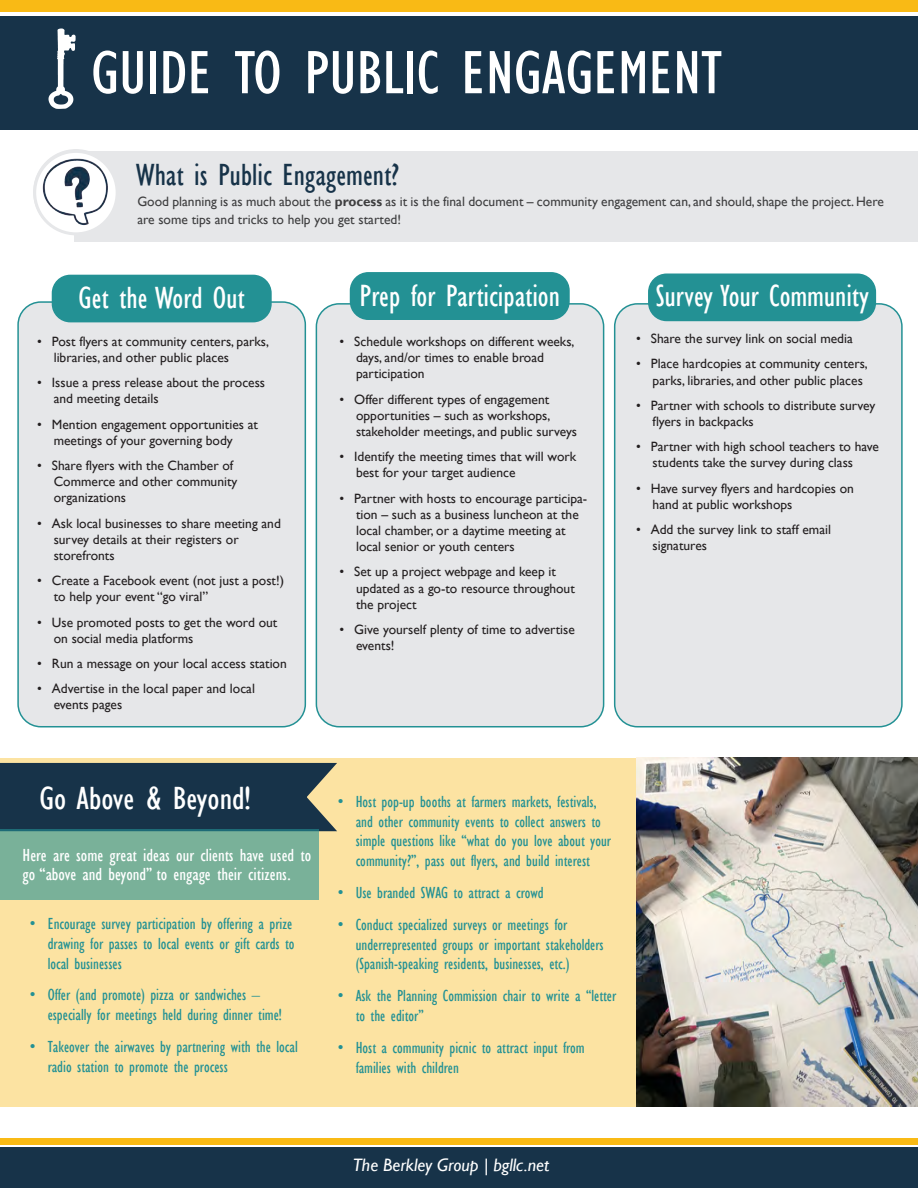
<style>
.page{position:relative;width:918px;height:1188px;background:#fff}
.page>*{position:absolute;margin:0;border:0;box-sizing:border-box;transform-origin:0 0}
.t1{font:condensed 63.15px "Gill Sans";color:#fff;scale:1.06 1}
.t2{font:condensed 33px "Gill Sans";color:#fff;scale:1.07 1}
.t3{font:condensed 31.65px "Gill Sans";color:#fff}
.t4{font:condensed 31.5px "Gill Sans";color:#fff}
.t5{font:condensed 31.5px "Gill Sans";color:#173349}
.t6{font:condensed 18px/19.5px "Gill Sans";color:#fff;scale:1.04 1}
.t7{font:italic 18px "Gill Sans";color:#fff}
.t8{font:condensed 16.5px/19.8px "Gill Sans";color:#239194}
.t9{font:13.5px/16.2px "Gill Sans";color:#231f20}
.t10{font:13.5px/18px "Gill Sans";color:#3e3e3f}
.s1{font-weight:700}
</style>
<div class="page">
<div style="left:0;top:758px;width:659px;height:349px;background:#fce3a2"></div>
<div style="left:0;top:0;width:918px;height:12px;background:#f9ba15"></div>
<div style="left:0;top:16px;width:918px;height:114px;background:#173349"></div>
<div style="left:0;top:1148px;width:918px;height:40px;background:#173349"></div>
<div style="left:74px;top:151px;width:844px;height:91px;background:#e6e7e9"></div>
<div style="left:0;top:1138px;width:918px;height:7px;background:#f9ba15"></div>
<svg style="left:35px;top:151px;width:82px;height:83px"></svg>
<div style="left:33px;top:150px;width:86px;height:85px;border:3px solid #e6e7e9;border-radius:50%"></div>
<img style="left:39px;top:158px;width:71px;height:69px">
<div style="left:615px;top:304px;width:287px;height:423px;background:#e6e7e9;border-radius:23px"></div>
<div style="left:614px;top:303px;width:289px;height:424px;border:2px solid #239194;border-radius:23px"></div>
<div style="left:316px;top:304px;width:288px;height:423px;background:#e6e7e9;border-radius:23px"></div>
<div style="left:316px;top:303px;width:288px;height:424px;border:2px solid #239194;border-radius:23px"></div>
<div style="left:18px;top:302px;width:287px;height:425px;background:#e6e7e9;border-radius:23px"></div>
<div style="left:17px;top:301px;width:289px;height:426px;border:2px solid #239194;border-radius:23px"></div>
<div style="left:351px;top:273px;width:218px;height:46px;background:#239194;border-radius:18px"></div>
<div style="left:350px;top:272px;width:220px;height:48px;border:2px solid #239194;border-radius:18px"></div>
<div style="left:52px;top:275px;width:219px;height:47px;background:#239194;border-radius:18px"></div>
<div style="left:52px;top:275px;width:220px;height:47px;border:2px solid #239194;border-radius:18px"></div>
<div style="left:649px;top:274px;width:226px;height:46px;background:#239194;border-radius:18px"></div>
<div style="left:648px;top:274px;width:228px;height:47px;border:2px solid #239194;border-radius:18px"></div>
<div style="left:0;top:762px;width:337px;height:71px;background:#173349"></div>
<div style="left:0;top:829px;width:318px;height:70px;background:#79b199"></div>
<img style="left:48px;top:28px;width:28px;height:81px">
<img style="left:637px;top:758px;width:281px;height:349px">
<h1 class="t1" style="left:91px;top:35px;width:597px">GUIDE TO PUBLIC ENGAGEMENT</h1>
<h3 class="t5" style="left:136px;top:156px;width:265px">What is Public Engagement?</h3>
<p class="t10" style="left:137px;top:193px;width:748px">Good planning is as much about the <span class="s1">process</span> as it is the final document – community engagement can, and should, shape the project. Here are some tips and tricks to help you get started!</p>
<h3 class="t4" style="left:79px;top:279px;width:168px">Get the Word Out</h3>
<h3 class="t3" style="left:360px;top:277px;width:202px">Prep for Participation</h3>
<h3 class="t4" style="left:656px;top:277px;width:215px">Survey Your Community</h3>
<p class="t9" style="left:54px;top:333px;width:217px;text-indent:-16px">• Post flyers at community centers, parks, libraries, and other public places</p>
<p class="t9" style="left:54px;top:375px;width:213px;text-indent:-16px">• Issue a press release about the process and meeting details</p>
<p class="t9" style="left:54px;top:416px;width:206px;text-indent:-16px">• Mention engagement opportunities at meetings of your governing body</p>
<p class="t9" style="left:54px;top:458px;width:185px;text-indent:-16px">• Share flyers with the Chamber of<br>Commerce and other community organizations</p>
<p class="t9" style="left:54px;top:515px;width:229px;text-indent:-16px">• Ask local businesses to share meeting and survey details at their registers or storefronts</p>
<p class="t9" style="left:54px;top:573px;width:232px;text-indent:-16px">• Create a Facebook event (not just a post!) to help your event “go viral”</p>
<p class="t9" style="left:54px;top:614px;width:225px;text-indent:-16px">• Use promoted posts to get the word out on social media platforms</p>
<p class="t9" style="left:37px;top:656px;width:251px">• Run a message on your local access station</p>
<p class="t9" style="left:54px;top:681px;width:203px;text-indent:-16px">• Advertise in the local paper and local events pages</p>
<p class="t9" style="left:356px;top:334px;width:220px;text-indent:-16px">• Schedule workshops on different weeks, days, and/or times to enable broad participation</p>
<p class="t9" style="left:356px;top:391px;width:223px;text-indent:-16px">• Offer different types of engagement opportunities – such as workshops, stakeholder meetings, and public surveys</p>
<p class="t9" style="left:356px;top:449px;width:222px;text-indent:-16px">• Identify the meeting times that will work best for your target audience</p>
<p class="t9" style="left:356px;top:490px;width:233px;text-indent:-16px">• Partner with hosts to encourage participa&shy;tion – such as a business luncheon at the local chamber, or a daytime meeting at local senior or youth centers</p>
<p class="t9" style="left:356px;top:564px;width:220px;text-indent:-16px">• Set up a project webpage and keep it updated as a go-to resource throughout the project</p>
<p class="t9" style="left:356px;top:622px;width:220px;text-indent:-16px">• Give yourself plenty of time to advertise events!</p>
<p class="t9" style="left:636px;top:331px;width:218px">• Share the survey link on social media</p>
<p class="t9" style="left:653px;top:356px;width:217px;text-indent:-16px">• Place hardcopies at community centers, parks, libraries, and other public places</p>
<p class="t9" style="left:653px;top:397px;width:224px;text-indent:-16px">• Partner with schools to distribute survey flyers in backpacks</p>
<p class="t9" style="left:653px;top:439px;width:228px;text-indent:-16px">• Partner with high school teachers to have students take the survey during class</p>
<p class="t9" style="left:653px;top:480px;width:203px;text-indent:-16px">• Have survey flyers and hardcopies on hand at public workshops</p>
<p class="t9" style="left:653px;top:522px;width:180px;text-indent:-16px">• Add the survey link to staff email signatures</p>
<h2 class="t2" style="left:39px;top:778px;width:199px">Go Above &amp; Beyond!</h2>
<h3 class="t6" style="left:23px;top:845px;width:279px">Here are some great ideas our clients have used to go “above and beyond” to engage their citizens.</h3>
<p class="t8" style="left:48px;top:914px;width:248px;text-indent:-18px">• Encourage survey participation by offering a prize drawing for passes to local events or gift cards to local businesses</p>
<p class="t8" style="left:48px;top:985px;width:236px;text-indent:-18px">• Offer (and promote) pizza or sandwiches – especially for meetings held during dinner time!</p>
<p class="t8" style="left:48px;top:1037px;width:252px;text-indent:-18px">• Takeover the airwaves by partnering with the local radio station to promote the process</p>
<p class="t8" style="left:356px;top:792px;width:257px;text-indent:-18px">• Host pop-up booths at farmers markets, festivals, and other community events to collect answers to simple questions like “what do you love about your community?”, pass out flyers, and build interest</p>
<p class="t8" style="left:338px;top:883px;width:208px">• Use branded SWAG to attract a crowd</p>
<p class="t8" style="left:356px;top:915px;width:250px;text-indent:-18px">• Conduct specialized surveys or meetings for underrepresented groups or important stakeholders (Spanish-speaking residents, businesses, etc.)</p>
<p class="t8" style="left:356px;top:986px;width:262px;text-indent:-18px">• Ask the Planning Commission chair to write a “letter to the editor”</p>
<p class="t8" style="left:356px;top:1037px;width:231px;text-indent:-18px">• Host a community picnic to attract input from families with children</p>
<h3 class="t7" style="left:353px;top:1154px;width:198px">The Berkley Group | bgllc.net</h3>
</div>
